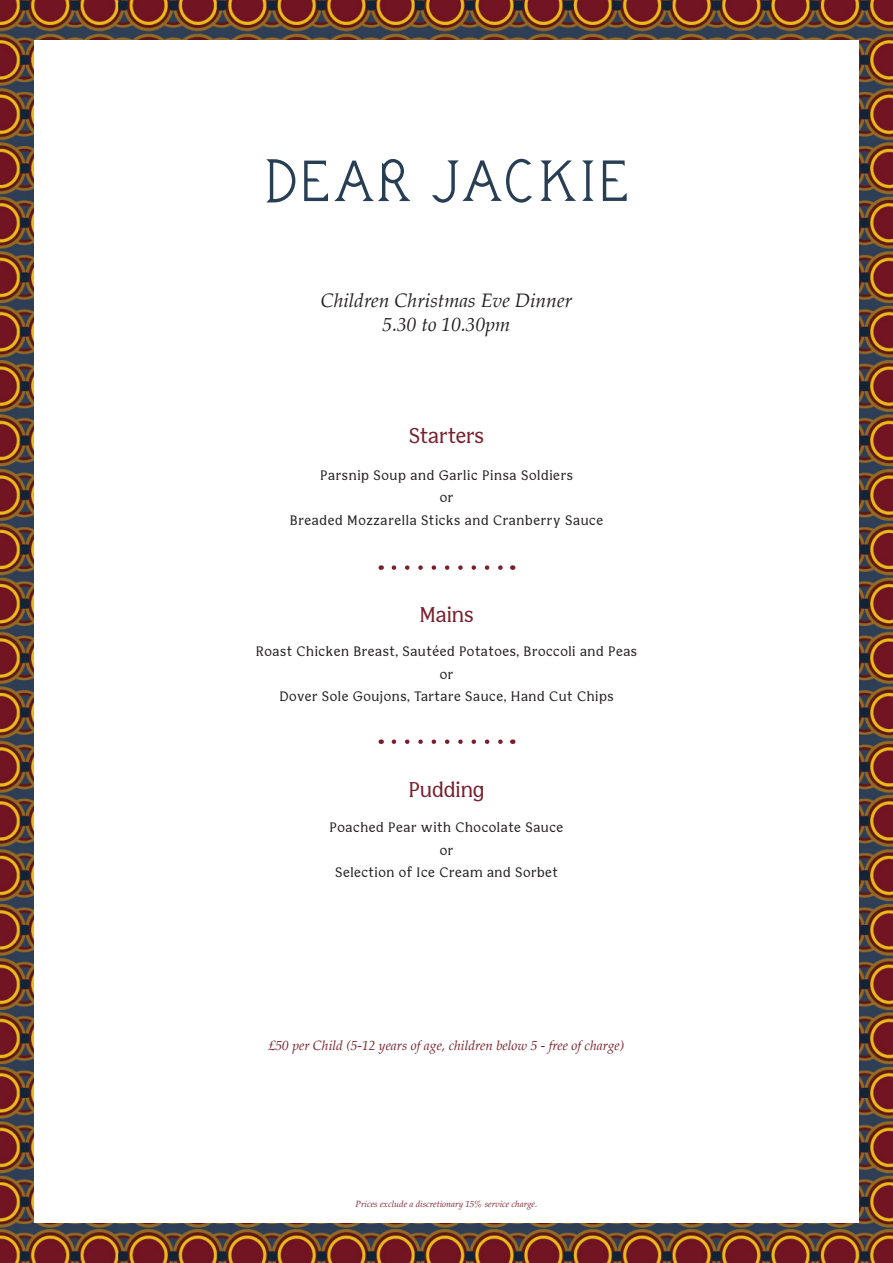
<style>
.page{position:relative;width:893px;height:1263px;background:#fff}
.page>*{position:absolute;margin:0;border:0;box-sizing:border-box;transform-origin:0 0}
.Heading{font:21px "Bianco Serif";letter-spacing:-.005em;color:#781f2b}
.t1{font:italic 19.5px "Palatino";color:#231f20}
.Body{font:13.5px "Bianco Serif";letter-spacing:.04em;color:#231f20}
.t2{font:italic 13.5px "Palatino";color:#781f2b}
.t3{font:italic 9px "Palatino";color:#781f2b}
</style>
<div class="page">
<img style="left:0;top:0;width:893px;height:1263px">
<div style="left:34px;top:40px;width:825px;height:1182px;background:#fff"></div>
<svg style="left:582px;top:160px;width:12px;height:41px"></svg>
<svg style="left:540px;top:160px;width:36px;height:41px"></svg>
<svg style="left:603px;top:160px;width:24px;height:41px"></svg>
<svg style="left:432px;top:159px;width:100px;height:44px"></svg>
<svg style="left:304px;top:161px;width:24px;height:40px"></svg>
<svg style="left:266px;top:159px;width:29px;height:43px"></svg>
<svg style="left:334px;top:159px;width:76px;height:42px"></svg>
<svg style="left:394px;top:565px;width:109px;height:5px"></svg>
<svg style="left:394px;top:739px;width:109px;height:5px"></svg>
<p class="t1" style="left:321px;top:284px;width:253px">Children Christmas Eve Dinner</p>
<p class="t1" style="left:383px;top:308px;width:129px">5.30 to 10.30pm</p>
<p class="Heading" style="left:409px;top:422px;width:77px">Starters</p>
<p class="Body" style="left:320px;top:466px;width:254px">Parsnip Soup and Garlic Pinsa Soldiers</p>
<p class="Body" style="left:440px;top:489px;width:15px">or</p>
<p class="Body" style="left:290px;top:511px;width:315px">Breaded Mozzarella Sticks and Cranberry Sauce</p>
<p class="Heading" style="left:419px;top:602px;width:56px">Mains</p>
<p class="Body" style="left:256px;top:643px;width:383px">Roast Chicken Breast, Sautéed Potatoes, Broccoli and Peas</p>
<p class="Body" style="left:440px;top:665px;width:15px">or</p>
<p class="Body" style="left:279px;top:688px;width:336px">Dover Sole Goujons, Tartare Sauce, Hand Cut Chips</p>
<p class="Heading" style="left:408px;top:776px;width:78px">Pudding</p>
<p class="Body" style="left:330px;top:819px;width:235px">Poached Pear with Chocolate Sauce</p>
<p class="Body" style="left:440px;top:841px;width:15px">or</p>
<p class="Body" style="left:335px;top:864px;width:224px">Selection of Ice Cream and Sorbet</p>
<p class="t2" style="left:269px;top:1034px;width:357px">£50 per Child (5-12 years of age, children below 5 - free of charge)</p>
<p class="t3" style="left:356px;top:1196px;width:183px">Prices exclude a discretionary 15% service charge.</p>
</div>
